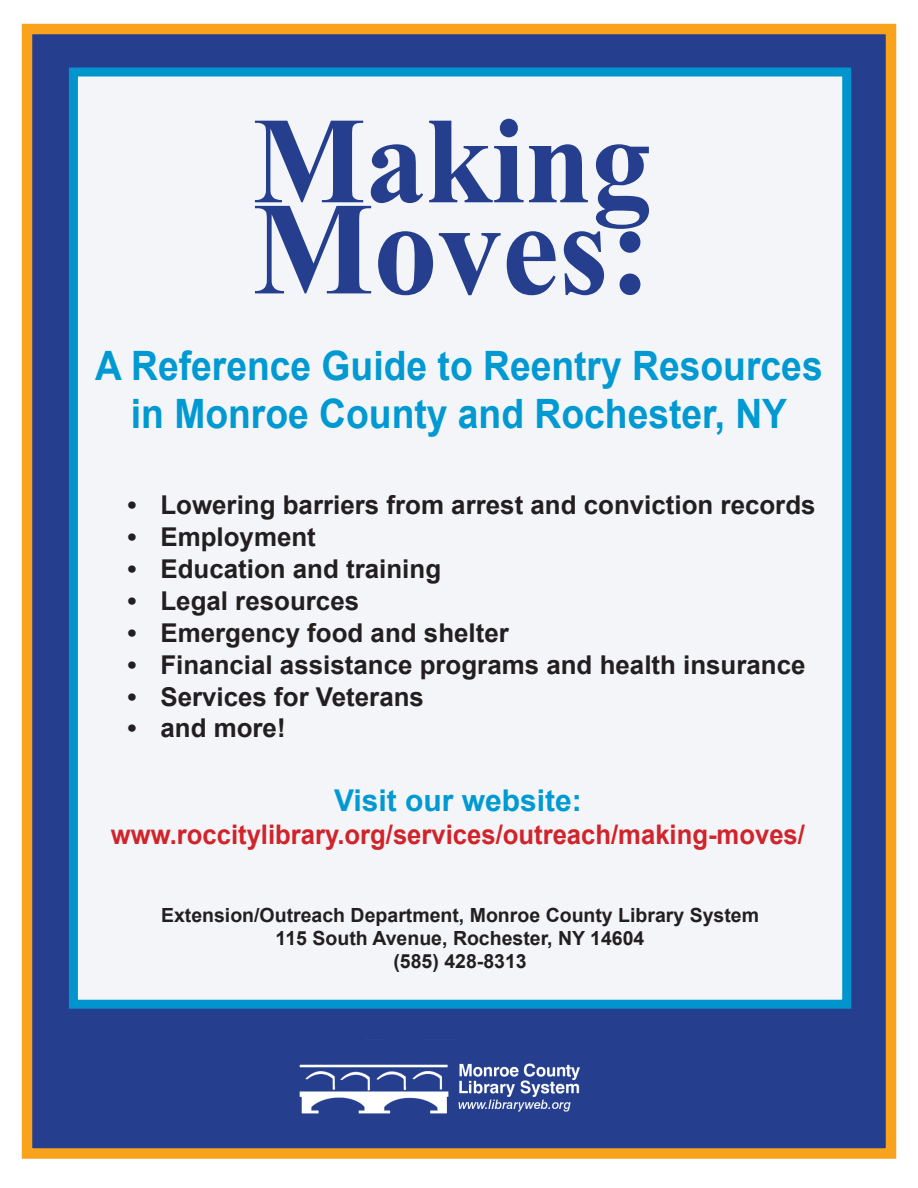
<style>
.page{position:relative;width:918px;height:1188px;background:#fff}
.page>*{position:absolute;margin:0;border:0;box-sizing:border-box;transform-origin:0 0}
.t1{font:700 132.3px "Times New Roman";color:#253f8e}
.t2{font:700 123.3px "Times New Roman";color:#253f8e}
.t3{font:700 40.5px/47.4px "Arial";color:#0099d1;text-align:center;scale:.92 1}
.t4{font:700 30px "Arial";color:#0099d1}
.t5{font:700 27px "Arial";color:#d1232a;scale:.95 1}
.t6{font:700 25.95px "Arial";color:#231f20}
.t7{font:700 19.5px/23.4px "Arial";color:#231f20;text-align:center}
</style>
<div class="page">
<div style="left:22px;top:24px;width:874px;height:1135px;background:#253f8e;border:10px solid #f9a21c"></div>
<div style="left:69px;top:68px;width:782px;height:941px;background:#f3f5f9;border:9px solid #0099d1"></div>
<img style="left:299px;top:1063px;width:281px;height:51px">
<h2 class="t2" style="left:253px;top:72px;width:400px">Making</h2>
<h1 class="t1" style="left:252px;top:154px;width:400px">Moves:</h1>
<h3 class="t3" style="left:95px;top:343px;width:792px">A Reference Guide to Reentry Resources in Monroe County and Rochester, NY</h3>
<p class="t6" style="left:127px;top:487px;width:690px">• Lowering barriers from arrest and conviction records</p>
<p class="t6" style="left:127px;top:519px;width:190px">• Employment</p>
<p class="t6" style="left:127px;top:551px;width:315px">• Education and training</p>
<p class="t6" style="left:127px;top:583px;width:233px">• Legal resources</p>
<p class="t6" style="left:127px;top:614px;width:383px">• Emergency food and shelter</p>
<p class="t6" style="left:127px;top:646px;width:680px">• Financial assistance programs and health insurance</p>
<p class="t6" style="left:127px;top:678px;width:298px">• Services for Veterans</p>
<p class="t6" style="left:127px;top:710px;width:160px">• and more!</p>
<p class="t4" style="left:334px;top:780px;width:249px">Visit our website:</p>
<p class="t5" style="left:111px;top:815px;width:732px">www.roccitylibrary.org/services/outreach/making-moves/</p>
<p class="t7" style="left:161px;top:903px;width:600px">Extension/Outreach Department, Monroe County Library System<br>115 South Avenue, Rochester, NY 14604<br>(585) 428-8313</p>
</div>
